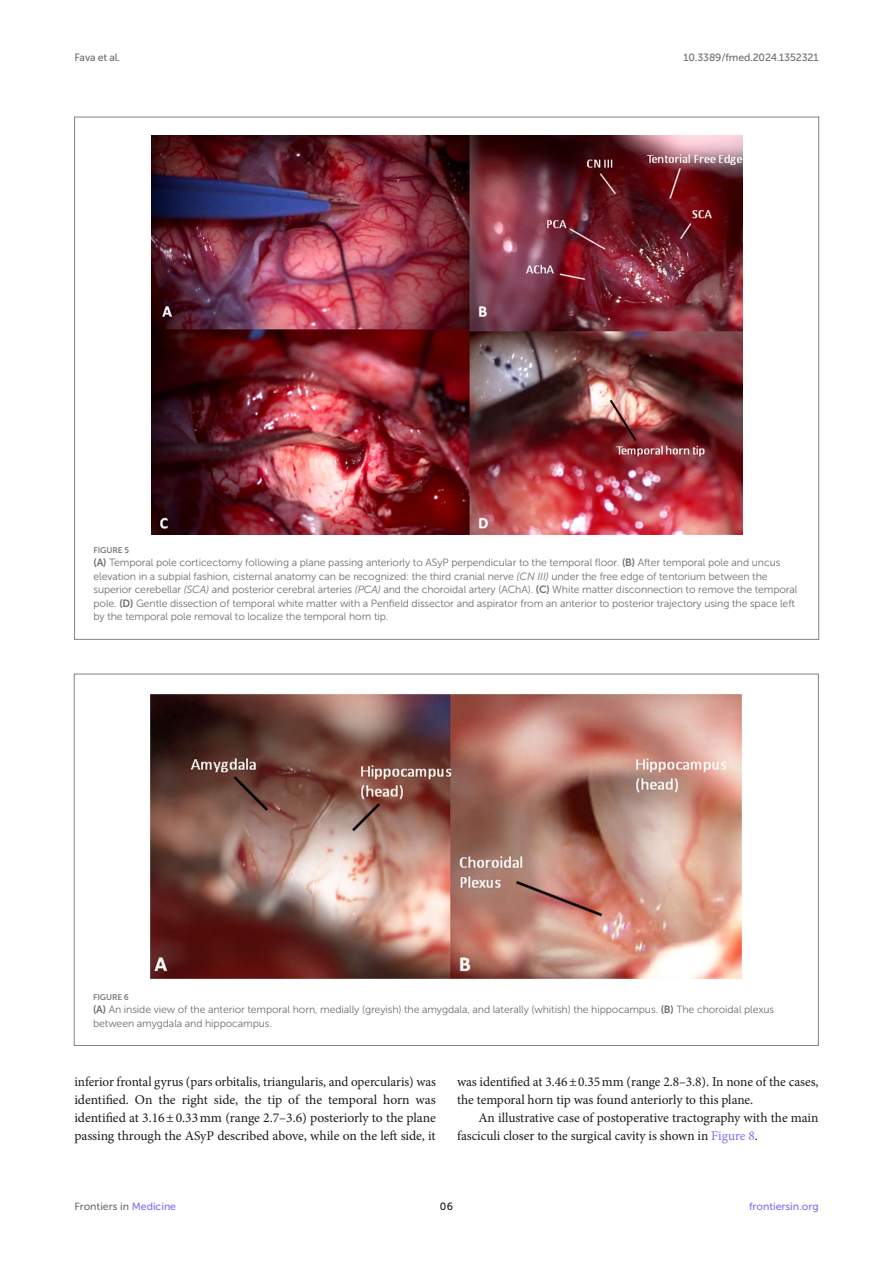
<style>
.page{position:relative;width:893px;height:1263px;background:#fff}
.page>*{position:absolute;margin:0;border:0;box-sizing:border-box;transform-origin:0 0}
.TEXT_FLUSH{font:13.5px/18px "Minion Pro";letter-spacing:-.005em;color:#1b1c1b;text-align:justify}
.TEXT{font:13.5px/18px "Minion Pro";letter-spacing:-.005em;color:#1b1c1b}
.FIG_LEG{font:10.5px/13.5px "Museo Sans 300";letter-spacing:-.01em;color:#706f70}
.t1{font:10.5px "Museo Sans 500";letter-spacing:-.015em;color:#706f70}
.t2{font:10.5px "Museo Sans 500";color:#856df0}
.t3{font:10.5px "Museo Sans 500";color:#1b1c1b}
.FIG_HD{font:8.25px "Museo Sans 700";letter-spacing:-.01em;color:#7e7f7f}
.s1{font-family:"Museo Sans 700"}
.s2{font-style:italic}
.s3{color:#856df0}
</style>
<div class="page">
<img style="left:151px;top:136px;width:591px;height:398px">
<img style="left:150px;top:694px;width:592px;height:285px">
<p class="t1" style="left:74px;top:51px;width:47px">Fava et al.</p>
<p class="t1" style="left:684px;top:51px;width:136px">10.3389/fmed.2024.1352321</p>
<p class="FIG_HD" style="left:94px;top:545px;width:37px">FIGURE 5</p>
<p class="FIG_LEG" style="left:94px;top:556px;width:705px"><span class="s1">(A)</span> Temporal pole corticectomy following a plane passing anteriorly to ASyP perpendicular to the temporal floor. <span class="s1">(B)</span> After temporal pole and uncus elevation in a subpial fashion, cisternal anatomy can be recognized: the third cranial nerve <span class="s2">(CN III)</span> under the free edge of tentorium between the superior cerebellar <span class="s2">(SCA)</span> and posterior cerebral arteries <span class="s2">(PCA)</span> and the choroidal artery (AChA). <span class="s1">(C)</span> White matter disconnection to remove the temporal pole. <span class="s1">(D)</span> Gentle dissection of temporal white matter with a Penfield dissector and aspirator from an anterior to posterior trajectory using the space left by the temporal pole removal to localize the temporal horn tip.</p>
<p class="FIG_HD" style="left:93px;top:992px;width:37px">FIGURE 6</p>
<p class="FIG_LEG" style="left:93px;top:1003px;width:683px"><span class="s1">(A)</span> An inside view of the anterior temporal horn, medially (greyish) the amygdala, and laterally (whitish) the hippocampus. <span class="s1">(B)</span> The choroidal plexus between amygdala and hippocampus.</p>
<p class="TEXT_FLUSH" style="left:74px;top:1073px;width:363px">inferior frontal gyrus (pars orbitalis, triangularis, and opercularis) was identified. On the right side, the tip of the temporal horn was identified at 3.16±0.33mm (range 2.7–3.6) posteriorly to the plane passing through the ASyP described above, while on the left side, it</p>
<p class="TEXT_FLUSH" style="left:457px;top:1073px;width:363px">was identified at 3.46±0.35mm (range 2.8–3.8). In none of the cases, the temporal horn tip was found anteriorly to this plane.</p>
<p class="TEXT" style="left:457px;top:1109px;width:363px;text-indent:21px">An illustrative case of postoperative tractography with the main fasciculi closer to the surgical cavity is shown in <span class="s3">Figure 8</span>.</p>
<p class="t1" style="left:74px;top:1200px;width:103px">Frontiers in <span class="s3">Medicine</span></p>
<p class="t3" style="left:440px;top:1200px;width:15px">06</p>
<p class="t2" style="left:749px;top:1200px;width:71px">frontiersin.org</p>
</div>
